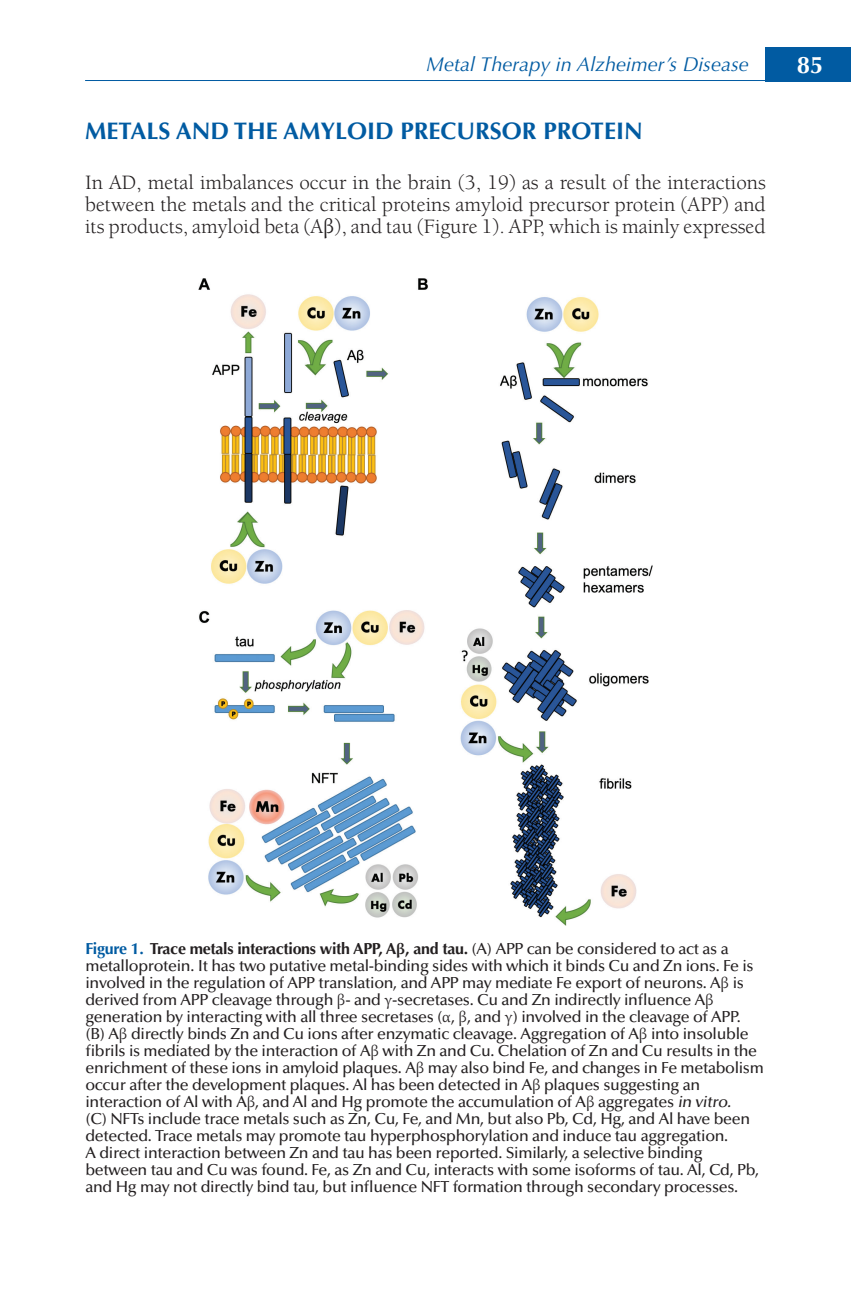
<style>
.page{position:relative;width:851px;height:1304px;background:#fff}
.page>*{position:absolute;margin:0;border:0;box-sizing:border-box;transform-origin:0 0}
.t1{font:700 24px "Optima LT Std";color:#015ba2}
.t2{font:700 24px "Optima LT Std";color:#fff}
.t3{font:21px/22px "Berkeley Std";color:#231f20;text-align:justify}
.t4{font:italic 20px "Optima LT Std";color:#015ba2}
.t5{font:500 16px/17px "Optima LT Std";letter-spacing:-.02em;color:#231f20}
.s1{font-family:"Warnock Pro";font-weight:300}
.s2{font-weight:700;color:#015ba2}
.s3{font-weight:700}
.s4{font-family:"Warnock Pro";font-weight:600}
</style>
<div class="page">
<div style="left:765px;top:47px;width:85px;height:34px;background:#015ba2"></div>
<hr style="left:85px;top:80px;width:765px;height:1px;background:#015ba2">
<img style="left:199px;top:279px;width:453px;height:646px">
<p class="t4" style="left:426px;top:53px;width:324px">Metal Therapy in Alzheimer’s Disease</p>
<h1 class="t2" style="left:796px;top:51px;width:28px">85</h1>
<h1 class="t1" style="left:85px;top:117px;width:559px">METALS AND THE AMYLOID PRECURSOR PROTEIN</h1>
<p class="t3" style="left:85px;top:172px;width:682px">In AD, metal imbalances occur in the brain (3, 19) as a result of the interactions between the metals and the critical proteins amyloid precursor protein (APP) and its products, amyloid beta (A<span class="s1">β</span>), and tau (Figure 1). APP, which is mainly expressed</p>
<p class="t5" style="left:85px;top:941px;width:680px"><span class="s2">Figure 1.</span> <span class="s3">Trace metals interactions with APP, A</span><span class="s4">β</span><span class="s3">, and tau.</span> (A) APP can be considered to act as a metalloprotein. It has two putative metal-binding sides with which it binds Cu and Zn ions. Fe is involved in the regulation of APP translation, and APP may mediate Fe export of neurons. A<span class="s1">β</span> is derived from APP cleavage through <span class="s1">β</span>- and <span class="s1">γ</span>-secretases. Cu and Zn indirectly influence A<span class="s1">β </span>generation by interacting with all three secretases (<span class="s1">α</span>, <span class="s1">β</span>, and <span class="s1">γ</span>) involved in the cleavage of APP. (B) A<span class="s1">β</span> directly binds Zn and Cu ions after enzymatic cleavage. Aggregation of A<span class="s1">β</span> into insoluble fibrils is mediated by the interaction of A<span class="s1">β</span> with Zn and Cu. Chelation of Zn and Cu results in the enrichment of these ions in amyloid plaques. A<span class="s1">β</span> may also bind Fe, and changes in Fe metabolism occur after the development plaques. Al has been detected in A<span class="s1">β</span> plaques suggesting an interaction of Al with A<span class="s1">β</span>, and Al and Hg promote the accumulation of A<span class="s1">β</span> aggregates in vitro.<br>(C) NFTs include trace metals such as Zn, Cu, Fe, and Mn, but also Pb, Cd, Hg, and Al have been detected. Trace metals may promote tau hyperphosphorylation and induce tau aggregation.<br>A direct interaction between Zn and tau has been reported. Similarly, a selective binding between tau and Cu was found. Fe, as Zn and Cu, interacts with some isoforms of tau. Al, Cd, Pb, and Hg may not directly bind tau, but influence NFT formation through secondary processes.</p>
</div>
